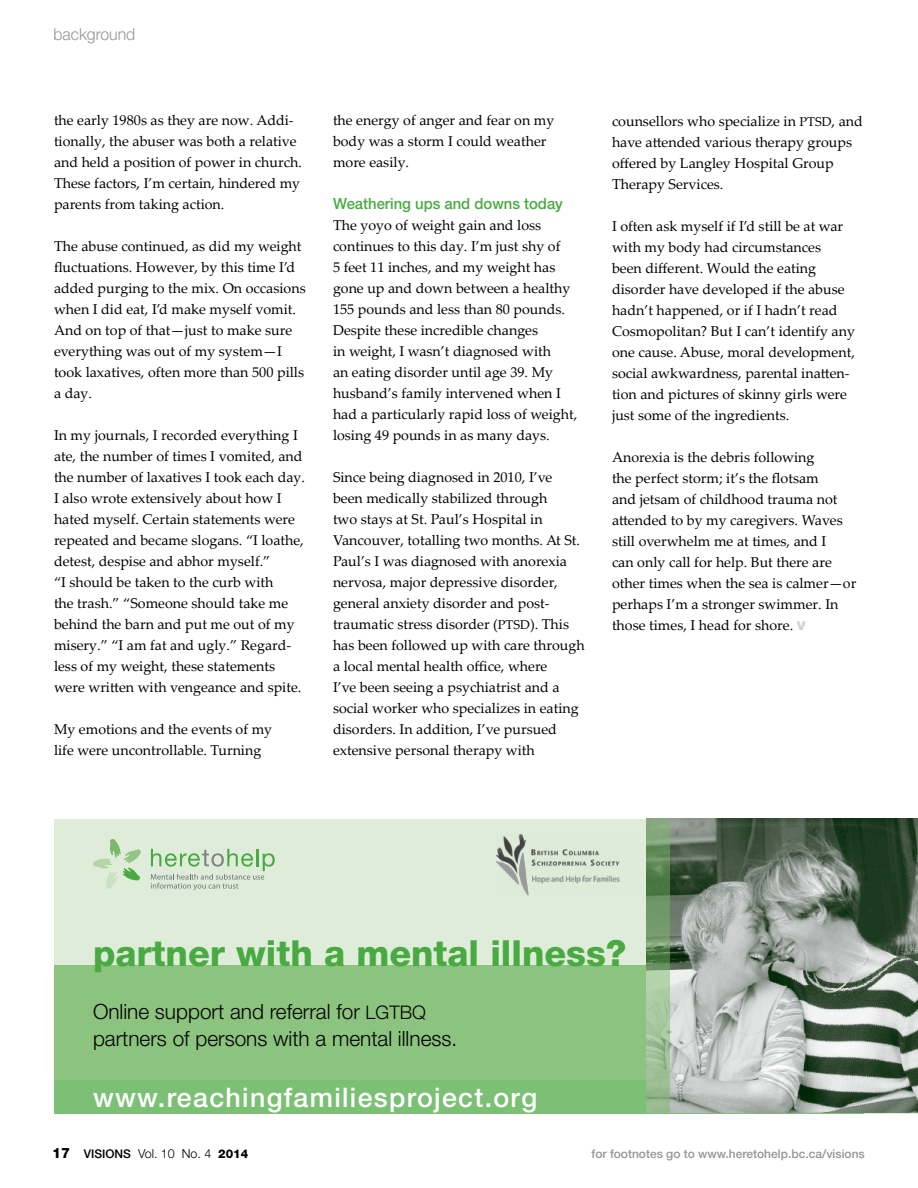
<style>
.page{position:relative;width:918px;height:1188px;background:#fff}
.page>*{position:absolute;margin:0;border:0;box-sizing:border-box;transform-origin:0 0}
.t1{font:800 36px "Helvetica Neue LT Std";color:#49aa42}
.t2{font:500 27px "Helvetica Neue LT Std";letter-spacing:.05em;color:#fff}
.t3{font:300 21px/27px "Helvetica Neue LT Std";color:#000}
.t4{font:300 16.5px "Helvetica Neue LT Std";color:#939598;scale:.96 1}
.t5{font:500 15.45px "Helvetica Neue LT Std";color:#49aa42;scale:.96 1}
.t6{font:14.25px/21px "Palatino Linotype";color:#000}
.t7{font:300 12.45px "Helvetica Neue LT Std";color:#000}
.t8{font:500 12px "Helvetica Neue LT Std";color:#939598}
.s1{font-size:12.75px}
.s2{font-family:"Helvetica Neue LT Std";font-weight:800;font-size:16.5px;color:#d1d3d4}
.s3{font-size:18.75px}
.s4{font-weight:800;font-size:14.25px}
.s5{font-weight:500;font-size:12px}
.s6{font-weight:800;font-size:12px}
</style>
<div class="page">
<div style="left:54px;top:819px;width:864px;height:294px;background:#dfecda"></div>
<div style="left:54px;top:966px;width:810px;height:114px;background:#8cc37e"></div>
<svg style="left:93px;top:839px;width:48px;height:50px"></svg>
<svg style="left:151px;top:849px;width:124px;height:41px"></svg>
<div style="left:54px;top:1080px;width:810px;height:33px;background:#7bc074"></div>
<img style="left:670px;top:819px;width:248px;height:294px">
<img style="left:497px;top:835px;width:123px;height:61px">
<svg style="left:647px;top:819px;width:23px;height:294px;background:#84a97d"></svg>
<p class="t4" style="left:53px;top:24px;width:87px">background</p>
<p class="t6" style="left:54px;top:109px;width:249px">the early 1980s as they are now. Addi&shy;tionally, the abuser was both a relative and held a position of power in church.<br>These factors, I’m certain, hindered my parents from taking action.</p>
<p class="t6" style="left:54px;top:235px;width:253px">The abuse continued, as did my weight fluctuations. However, by this time I’d added purging to the mix. On occasions when I did eat, I’d make myself vomit.<br>And on top of that—just to make sure everything was out of my system—I took laxatives, often more than 500 pills a day.</p>
<p class="t6" style="left:54px;top:424px;width:253px">In my journals, I recorded everything I ate, the number of times I vomited, and the number of laxatives I took each day.<br>I also wrote extensively about how I hated myself. Certain statements were repeated and became slogans. “I loathe, detest, despise and abhor myself.”<br>“I should be taken to the curb with<br>the trash.” “Someone should take me behind the barn and put me out of my misery.” “I am fat and ugly.” Regard&shy;less of my weight, these statements were written with vengeance and spite.</p>
<p class="t6" style="left:54px;top:718px;width:220px">My emotions and the events of my life were uncontrollable. Turning</p>
<p class="t6" style="left:333px;top:109px;width:223px">the energy of anger and fear on my body was a storm I could weather more easily.</p>
<p class="t5" style="left:333px;top:194px;width:241px">Weathering ups and downs today</p>
<p class="t6" style="left:333px;top:214px;width:246px">The yoyo of weight gain and loss continues to this day. I’m just shy of<br>5 feet 11 inches, and my weight has gone up and down between a healthy 155 pounds and less than 80 pounds.<br>Despite these incredible changes<br>in weight, I wasn’t diagnosed with<br>an eating disorder until age 39. My husband’s family intervened when I had a particularly rapid loss of weight, losing 49 pounds in as many days.</p>
<p class="t6" style="left:333px;top:466px;width:253px">Since being diagnosed in 2010, I’ve been medically stabilized through<br>two stays at St. Paul’s Hospital in Vancouver, totalling two months. At St.<br>Paul’s I was diagnosed with anorexia nervosa, major depressive disorder, general anxiety disorder and post&shy;traumatic stress disorder (<span class="s1">PTSD</span>). This has been followed up with care through a local mental health office, where<br>I’ve been seeing a psychiatrist and a social worker who specializes in eating disorders. In addition, I’ve pursued extensive personal therapy with</p>
<p class="t6" style="left:612px;top:110px;width:252px">counsellors who specialize in <span class="s1">PTSD</span>, and have attended various therapy groups offered by Langley Hospital Group<br>Therapy Services.</p>
<p class="t6" style="left:612px;top:215px;width:245px">I often ask myself if I’d still be at war with my body had circumstances<br>been different. Would the eating disorder have developed if the abuse hadn’t happened, or if I hadn’t read Cosmopolitan? But I can’t identify any one cause. Abuse, moral development, social awkwardness, parental inatten&shy;tion and pictures of skinny girls were just some of the ingredients.</p>
<p class="t6" style="left:612px;top:446px;width:246px">Anorexia is the debris following<br>the perfect storm; it’s the flotsam<br>and jetsam of childhood trauma not attended to by my caregivers. Waves still overwhelm me at times, and I<br>can only call for help. But there are other times when the sea is calmer—or perhaps I’m a stronger swimmer. In those times, I head for shore. <span class="s2">v</span></p>
<h1 class="t1" style="left:93px;top:932px;width:535px">partner with a mental illness?</h1>
<h3 class="t3" style="left:93px;top:998px;width:366px">Online support and referral for <span class="s3">LGTBQ </span>partners of persons with a mental illness.</h3>
<h2 class="t2" style="left:93px;top:1081px;width:446px">www.reachingfamiliesproject.org</h2>
<p class="t7" style="left:52px;top:1146px;width:198px"><span class="s4">17</span> <span class="s5">VISIONS</span> Vol. 10 No. 4 <span class="s6">2014</span></p>
<p class="t8" style="left:592px;top:1146px;width:275px">for footnotes go to www.heretohelp.bc.ca/visions</p>
</div>
